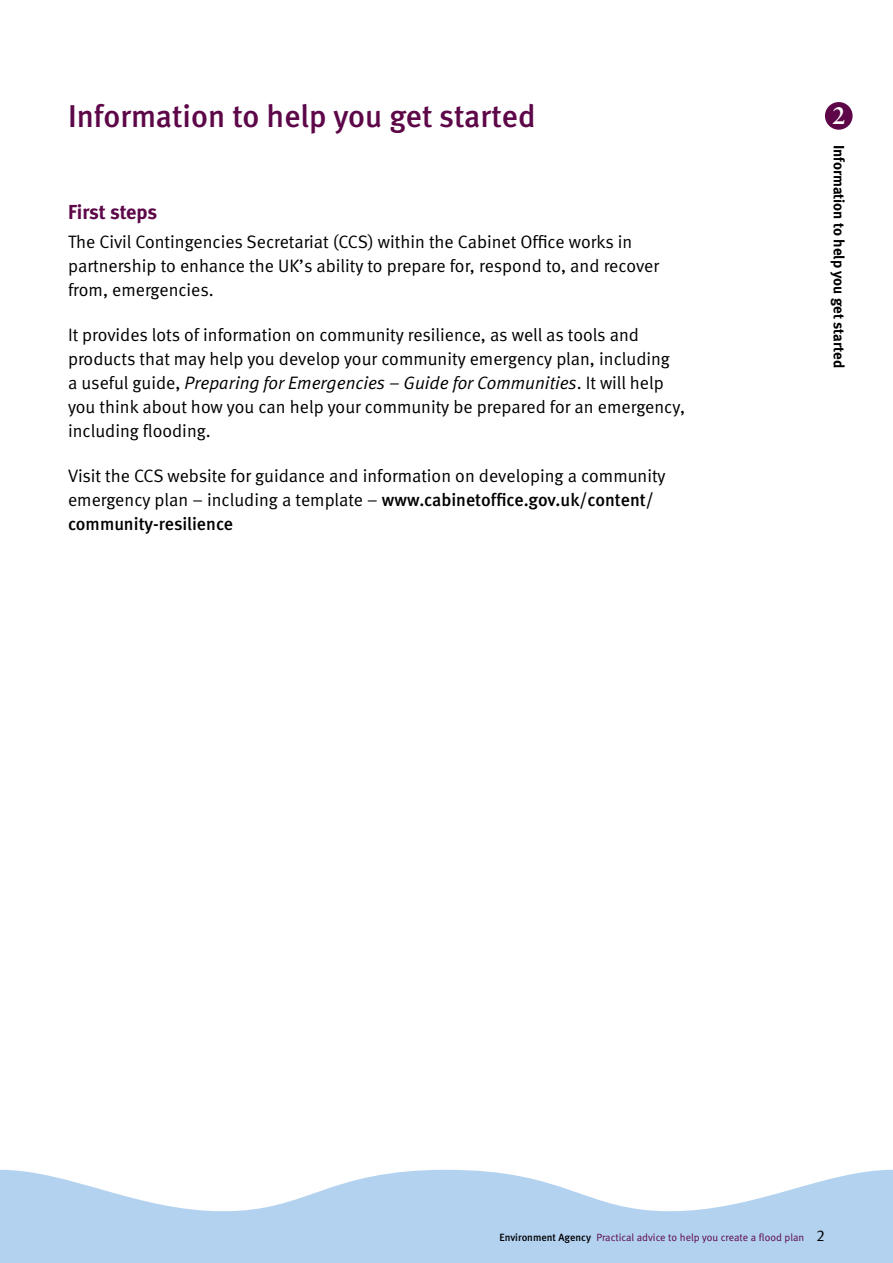
<style>
.page{position:relative;width:893px;height:1263px;background:#fff}
.page>*{position:absolute;margin:0;border:0;box-sizing:border-box;transform-origin:0 0}
.t1{font:500 31.5px "EA Meta";color:#5d0749}
.t2{font:700 24px "EA Sabon";color:#fff}
.t3{font:700 20.25px "EA Meta";letter-spacing:-.005em;color:#5d0749}
.t4{font:18px/24px "EA Meta Normal";color:#000}
.t5{font:500 18px "EA Meta";color:#000}
.t6{font:700 15px "EA Meta";color:#000}
.t7{font:10.5px "EA Meta Normal";color:#5d0749}
.s1{font-style:italic}
.s2{font-family:"EA Meta";font-weight:500}
.s3{font-family:"EA Meta";font-weight:500;color:#000}
.s4{font-size:15.75px;color:#000}
</style>
<div class="page">
<div style="left:825px;top:102px;width:28px;height:28px;background:#5d0749;border-radius:50%"></div>
<svg style="left:0;top:1170px;width:893px;height:93px;fill:#b2d2f0"></svg>
<h1 class="t1" style="left:68px;top:98px;width:469px">Information to help you get started</h1>
<p class="t3" style="left:68px;top:200px;width:91px">First steps</p>
<p class="t4" style="left:68px;top:229px;width:593px">The Civil Contingencies Secretariat (CCS) within the Cabinet Office works in partnership to enhance the UK’s ability to prepare for, respond to, and recover from, emergencies.</p>
<p class="t4" style="left:68px;top:322px;width:619px">It provides lots of information on community resilience, as well as tools and products that may help you develop your community emergency plan, including<br>a useful guide, <span class="s1">Preparing for Emergencies – Guide for Communities</span>. It will help you think about how you can help your community be prepared for an emergency, including flooding.</p>
<p class="t4" style="left:68px;top:464px;width:599px">Visit the CCS website for guidance and information on developing a community emergency plan – including a template – <span class="s2">www.cabinetoffice.gov.uk/content/</span></p>
<p class="t5" style="left:68px;top:513px;width:167px">community-resilience</p>
<h2 class="t2" style="left:832px;top:101px;width:15px">2</h2>
<p class="t6" style="left:848px;top:145px;width:225px;rotate:90deg">Information to help you get started</p>
<p class="t7" style="left:499px;top:1232px;width:327px"><span class="s3">Environment Agency</span> Practical advice to help you create a flood plan <span class="s4">2</span></p>
</div>
